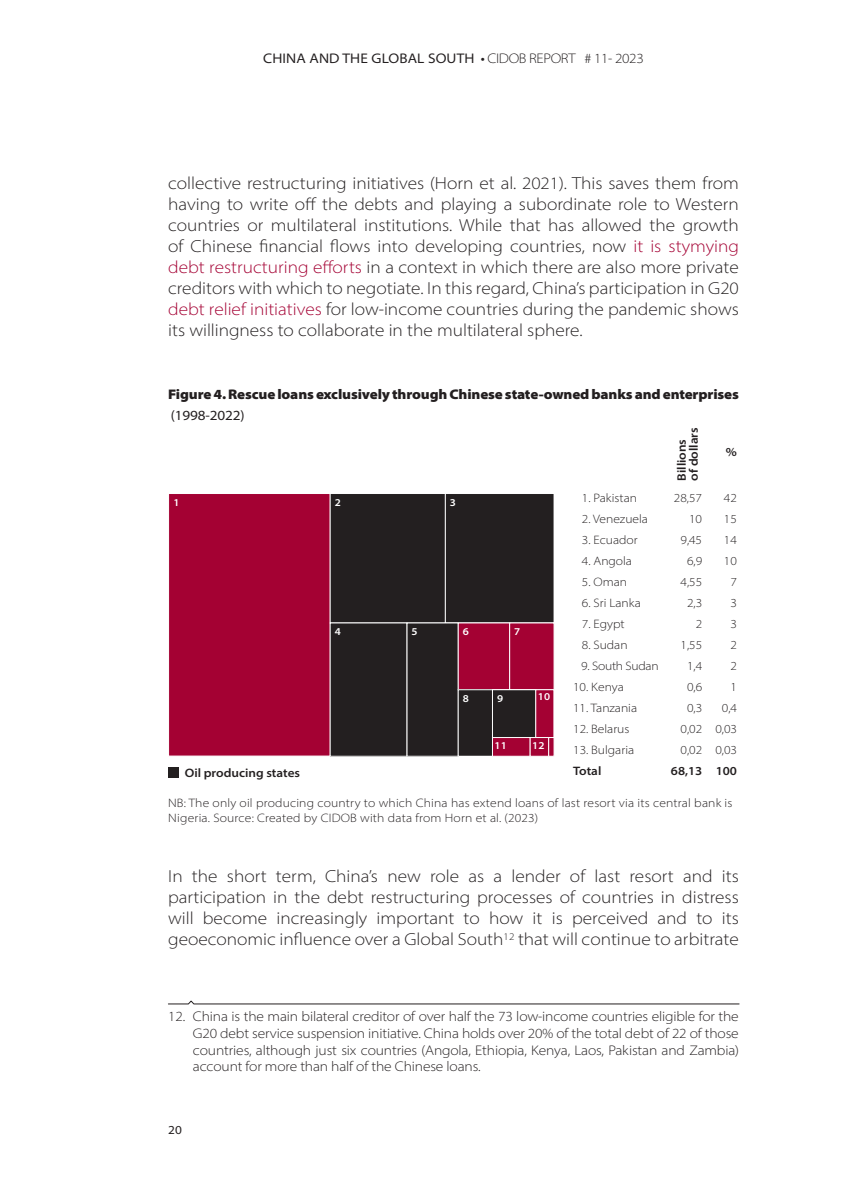
<style>
.page{position:relative;width:844px;height:1191px;background:#fff}
.page>*{position:absolute;margin:0;border:0;box-sizing:border-box;transform-origin:0 0}
.t1{font:300 semi-expanded 17.5px/21px "Myriad Pro";color:#231f20;text-align:justify}
.t2{font:300 semi-expanded 14px/16.8px "Myriad Pro";letter-spacing:-.01em;color:#231f20;text-align:justify}
.t3{font:900 semi-expanded 14px "Myriad Pro";letter-spacing:-.01em;color:#231f20}
.t4{font:semi-expanded 14px "Myriad Pro";letter-spacing:.01em;color:#231f20}
.t5{font:semi-expanded 14px "Myriad Pro";letter-spacing:-.01em;color:#231f20}
.t6{font:300 semi-expanded 12.25px/14.7px "Myriad Pro";letter-spacing:.01em;color:#231f20}
.t7{font:600 semi-expanded 12.25px/12.2px "Myriad Pro";color:#231f20}
.t8{font:300 semi-expanded 12.25px "Myriad Pro";letter-spacing:-.02em;color:#231f20}
.t9{font:semi-expanded 12.25px "Myriad Pro";color:#231f20}
.t10{font:600 semi-expanded 10.5px "Myriad Pro";color:#fff}
.s1{font-weight:300}
.s2{color:#a40133}
</style>
<div class="page">
<div style="left:168px;top:493px;width:162px;height:263px;background:#a40133;border:1px solid #fff"></div>
<div style="left:330px;top:493px;width:115px;height:130px;background:#231f20"></div>
<div style="left:445px;top:493px;width:109px;height:130px;background:#231f20"></div>
<div style="left:445px;top:493px;width:109px;height:130px;border:1px solid #fff"></div>
<div style="left:330px;top:623px;width:77px;height:133px;background:#231f20"></div>
<div style="left:407px;top:623px;width:51px;height:133px;background:#231f20"></div>
<div style="left:457px;top:622px;width:53px;height:68px;background:#a40133;border:1px solid #fff"></div>
<div style="left:509px;top:622px;width:45px;height:68px;background:#a40133;border:1px solid #fff"></div>
<div style="left:458px;top:689px;width:34px;height:67px;background:#231f20"></div>
<div style="left:457px;top:689px;width:36px;height:67px;border:1px solid #fff"></div>
<div style="left:492px;top:689px;width:44px;height:48px;background:#231f20"></div>
<div style="left:492px;top:689px;width:44px;height:49px;border:1px solid #fff"></div>
<div style="left:535px;top:689px;width:19px;height:49px;background:#a40133;border:1px solid #fff"></div>
<div style="left:492px;top:737px;width:38px;height:19px;background:#a40133;border:1px solid #fff"></div>
<div style="left:529px;top:737px;width:20px;height:19px;background:#a40133;border:1px solid #fff"></div>
<svg style="left:548px;top:737px;width:6px;height:19px"></svg>
<div style="left:168px;top:766px;width:11px;height:11px;background:#231f20"></div>
<svg style="left:168px;top:1000px;width:571px;height:4px"></svg>
<p class="t4" style="left:263px;top:50px;width:382px">CHINA AND THE GLOBAL SOUTH • <span class="s1">CIDOB REPORT # 11- 2023</span></p>
<p class="t1" style="left:168px;top:172px;width:572px">collective restructuring initiatives (Horn et al. 2021). This saves them from having to write off the debts and playing a subordinate role to Western countries or multilateral institutions. While that has allowed the growth of Chinese financial flows into developing countries, now <span class="s2">it is stymying debt restructuring efforts</span> in a context in which there are also more private creditors with which to negotiate. In this regard, China’s participation in G20 <span class="s2">debt relief initiatives</span> for low-income countries during the pandemic shows its willingness to collaborate in the multilateral sphere.</p>
<p class="t3" style="left:168px;top:385px;width:572px">Figure 4. Rescue loans exclusively through Chinese state-owned banks and enterprises</p>
<p class="t5" style="left:171px;top:407px;width:75px">(1998-2022)</p>
<p class="t7" style="left:675px;top:481px;width:55px;rotate:-90deg">Billions of dollars</p>
<p class="t7" style="left:725px;top:445px;width:13px">%</p>
<p class="t10" style="left:173px;top:495px;width:8px">1</p>
<p class="t10" style="left:334px;top:495px;width:8px">2</p>
<p class="t10" style="left:450px;top:495px;width:8px">3</p>
<p class="t10" style="left:334px;top:625px;width:8px">4</p>
<p class="t10" style="left:411px;top:625px;width:8px">5</p>
<p class="t10" style="left:462px;top:625px;width:8px">6</p>
<p class="t10" style="left:514px;top:625px;width:8px">7</p>
<p class="t10" style="left:462px;top:692px;width:8px">8</p>
<p class="t10" style="left:497px;top:692px;width:8px">9</p>
<p class="t10" style="left:537px;top:689px;width:14px">10</p>
<p class="t10" style="left:494px;top:738px;width:14px">11</p>
<p class="t10" style="left:532px;top:738px;width:14px">12</p>
<p class="t6" style="left:581px;top:490px;width:57px">1. Pakistan</p>
<p class="t6" style="left:673px;top:490px;width:30px">28,57</p>
<p class="t6" style="left:723px;top:490px;width:14px">42</p>
<p class="t6" style="left:581px;top:511px;width:68px">2. Venezuela</p>
<p class="t6" style="left:689px;top:511px;width:14px">10</p>
<p class="t6" style="left:723px;top:511px;width:14px">15</p>
<p class="t6" style="left:581px;top:532px;width:57px">3. Ecuador</p>
<p class="t6" style="left:680px;top:532px;width:23px">9,45</p>
<p class="t6" style="left:723px;top:532px;width:14px">14</p>
<p class="t6" style="left:581px;top:553px;width:52px">4. Angola</p>
<p class="t6" style="left:686px;top:553px;width:17px">6,9</p>
<p class="t6" style="left:723px;top:553px;width:14px">10</p>
<p class="t6" style="left:581px;top:574px;width:47px">5. Oman</p>
<p class="t6" style="left:680px;top:574px;width:23px">4,55</p>
<p class="t6" style="left:730px;top:574px;width:8px">7</p>
<p class="t6" style="left:581px;top:595px;width:60px">6. Sri Lanka</p>
<p class="t6" style="left:686px;top:595px;width:17px">2,3</p>
<p class="t6" style="left:730px;top:595px;width:8px">3</p>
<p class="t6" style="left:581px;top:616px;width:44px">7. Egypt</p>
<p class="t6" style="left:695px;top:616px;width:8px">2</p>
<p class="t6" style="left:730px;top:616px;width:8px">3</p>
<p class="t6" style="left:581px;top:637px;width:47px">8. Sudan</p>
<p class="t6" style="left:680px;top:637px;width:23px">1,55</p>
<p class="t6" style="left:730px;top:637px;width:8px">2</p>
<p class="t8" style="left:581px;top:658px;width:79px">9. South Sudan</p>
<p class="t6" style="left:687px;top:658px;width:17px">1,4</p>
<p class="t6" style="left:730px;top:658px;width:8px">2</p>
<p class="t6" style="left:573px;top:679px;width:52px">10. Kenya</p>
<p class="t6" style="left:687px;top:679px;width:17px">0,6</p>
<p class="t6" style="left:730px;top:679px;width:8px">1</p>
<p class="t6" style="left:573px;top:700px;width:65px">11. Tanzania</p>
<p class="t6" style="left:687px;top:700px;width:17px">0,3</p>
<p class="t6" style="left:721px;top:700px;width:17px">0,4</p>
<p class="t6" style="left:573px;top:721px;width:58px">12. Belarus</p>
<p class="t6" style="left:680px;top:721px;width:58px">0,02 0,03</p>
<p class="t6" style="left:573px;top:742px;width:63px">13. Bulgaria</p>
<p class="t6" style="left:680px;top:742px;width:58px">0,02 0,03</p>
<p class="t7" style="left:185px;top:766px;width:117px">Oil producing states</p>
<p class="t7" style="left:573px;top:764px;width:30px">Total</p>
<p class="t7" style="left:670px;top:764px;width:68px">68,13 100</p>
<p class="t6" style="left:168px;top:796px;width:566px">NB: The only oil producing country to which China has extend loans of last resort via its central bank is<br>Nigeria. Source: Created by CIDOB with data from Horn et al. (2023)</p>
<p class="t1" style="left:168px;top:865px;width:572px">In the short term, China’s new role as a lender of last resort and its participation in the debt restructuring processes of countries in distress will become increasingly important to how it is perceived and to its geoeconomic influence over a Global South<sup>12</sup> that will continue to arbitrate</p>
<p class="t2" style="left:193px;top:1007px;width:547px;text-indent:-25px">12. China is the main bilateral creditor of over half the 73 low-income countries eligible for the G20 debt service suspension initiative. China holds over 20% of the total debt of 22 of those countries, although just six countries (Angola, Ethiopia, Kenya, Laos, Pakistan and Zambia) account for more than half of the Chinese loans.</p>
<p class="t9" style="left:168px;top:1122px;width:15px">20</p>
</div>
